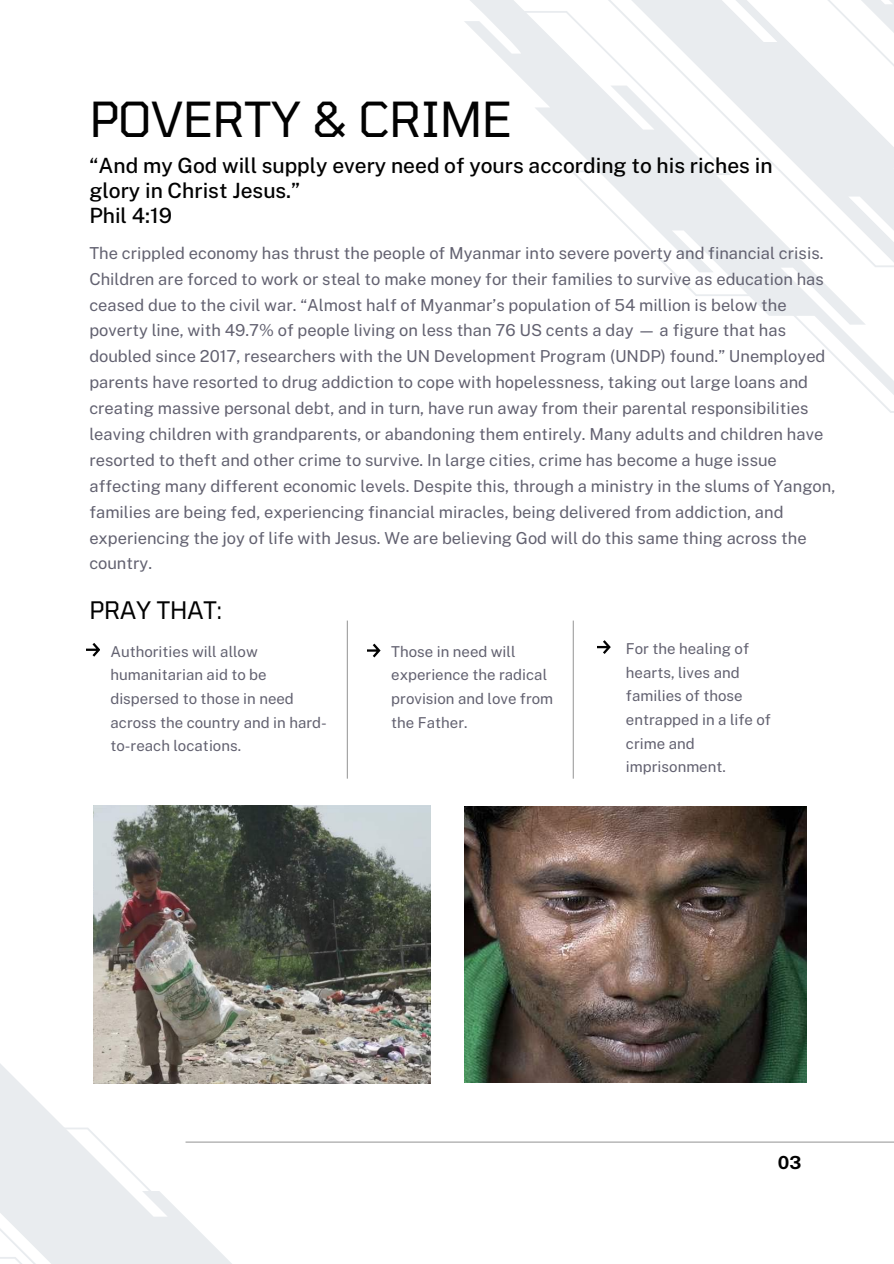
<style>
.page{position:relative;width:894px;height:1264px;background:#fff}
.page>*{position:absolute;margin:0;border:0;box-sizing:border-box;transform-origin:0 0}
.t1{font:48px "Tomorrow";letter-spacing:-.01em;color:#020202}
.t2{font:24px "Tomorrow";color:#020202}
.t3{font:500 21px/24.8px "Public Sans";color:#020202}
.t4{font:700 18px "Public Sans";color:#020202}
.t5{font:16.5px/25.8px "Public Sans";color:#626170}
.t6{font:15px/23.7px "Public Sans";color:#626170}
</style>
<div class="page">
<svg style="left:0;top:910px;width:438px;height:353px"></svg>
<svg style="left:0;top:1127px;width:158px;height:136px"></svg>
<hr style="left:185px;top:1141px;width:708px;height:1px;background:#3d3d3d">
<img style="left:94px;top:805px;width:336px;height:278px">
<img style="left:464px;top:806px;width:342px;height:276px">
<svg style="left:464px;top:0;width:45px;height:66px"></svg>
<svg style="left:509px;top:0;width:384px;height:413px"></svg>
<hr style="left:572px;top:620px;width:1px;height:158px;background:#3d3d3d">
<svg style="left:597px;top:640px;width:13px;height:13px"></svg>
<svg style="left:367px;top:643px;width:13px;height:14px"></svg>
<hr style="left:346px;top:620px;width:2px;height:158px;background:#3d3d3d">
<svg style="left:87px;top:643px;width:13px;height:13px"></svg>
<h1 class="t1" style="left:89px;top:81px;width:424px">POVERTY &amp; CRIME</h1>
<p class="t3" style="left:89px;top:152px;width:684px">“And my God will supply every need of yours according to his riches in glory in Christ Jesus.”<br>Phil 4:19</p>
<p class="t5" style="left:89px;top:239px;width:747px">The crippled economy has thrust the people of Myanmar into severe poverty and financial crisis.<br>Children are forced to work or steal to make money for their families to survive as education has ceased due to the civil war. “Almost half of Myanmar’s population of 54 million is below the poverty line, with 49.7% of people living on less than 76 US cents a day — a figure that has doubled since 2017, researchers with the UN Development Program (UNDP) found.” Unemployed parents have resorted to drug addiction to cope with hopelessness, taking out large loans and creating massive personal debt, and in turn, have run away from their parental responsibilities leaving children with grandparents, or abandoning them entirely. Many adults and children have resorted to theft and other crime to survive. In large cities, crime has become a huge issue affecting many different economic levels. Despite this, through a ministry in the slums of Yangon, families are being fed, experiencing financial miracles, being delivered from addiction, and experiencing the joy of life with Jesus. We are believing God will do this same thing across the country.</p>
<h2 class="t2" style="left:89px;top:591px;width:134px">PRAY THAT:</h2>
<p class="t6" style="left:110px;top:638px;width:218px">Authorities will allow humanitarian aid to be dispersed to those in need across the country and in hard&shy;to-reach locations.</p>
<p class="t6" style="left:625px;top:636px;width:146px">For the healing of hearts, lives and families of those entrapped in a life of crime and imprisonment.</p>
<p class="t6" style="left:391px;top:638px;width:163px">Those in need will experience the radical provision and love from the Father.</p>
<p class="t4" style="left:777px;top:1149px;width:25px">03</p>
</div>
